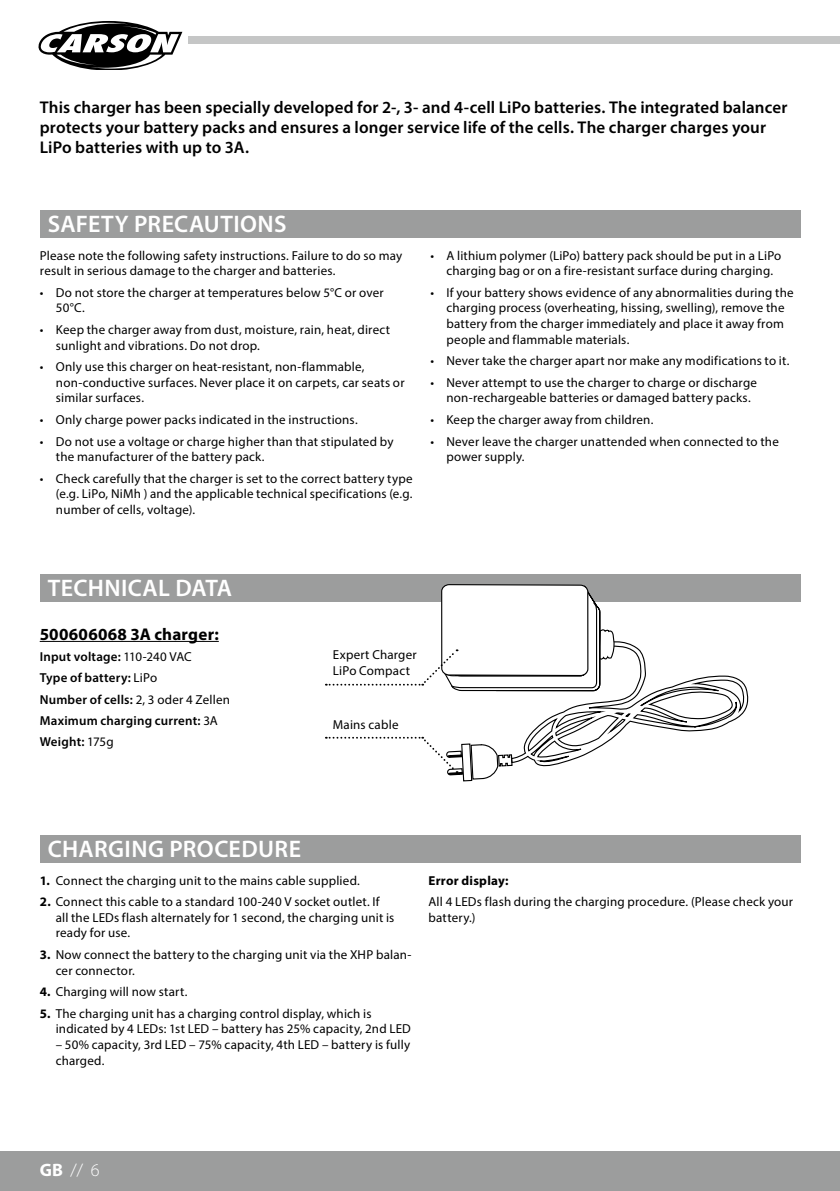
<style>
.page{position:relative;width:840px;height:1191px;background:#fff}
.page>*{position:absolute;margin:0;border:0;box-sizing:border-box;transform-origin:0 0}
.t1{font:600 24px "Myriad Pro";letter-spacing:.015em;color:#fff}
.t2{font:300 18px "Myriad Pro";color:#fff}
.t3{font:600 17px/20.4px "Myriad Pro";letter-spacing:.01em;color:#000}
.t4{font:700 17px "Myriad Pro";letter-spacing:.015em;color:#000}
.t5{font:13px/15.6px "Myriad Pro";letter-spacing:.015em;color:#000}
.t6{font:600 13px/21.2px "Myriad Pro";letter-spacing:.015em;color:#000}
.t7{font:700 13px "Myriad Pro";letter-spacing:.02em;color:#000}
.s1{font-weight:400}
.s2{font-weight:700}
</style>
<div class="page">
<hr style="left:839px;top:1151px;width:1px;height:40px;background:#9c9d9d">
<div style="left:0;top:1151px;width:839px;height:40px;background:#9c9d9d"></div>
<div style="left:188px;top:36px;width:651px;height:8px;background:#c5c6c6"></div>
<svg style="left:38px;top:21px;width:145px;height:48px"></svg>
<div style="left:40px;top:574px;width:759px;height:28px;background:#9c9d9d"></div>
<hr style="left:40px;top:641px;width:179px;height:1px;background:#000">
<div style="left:40px;top:210px;width:759px;height:28px;background:#9c9d9d"></div>
<div style="left:40px;top:835px;width:759px;height:27px;background:#9c9d9d"></div>
<svg style="left:325px;top:584px;width:424px;height:198px"></svg>
<h3 class="t3" style="left:40px;top:96px;width:748px">This charger has been specially developed for 2-, 3- and 4-cell LiPo batteries. The integrated balancer protects your battery packs and ensures a longer service life of the cells. The charger charges your<br>LiPo batteries with up to 3A.</h3>
<h1 class="t1" style="left:48px;top:208px;width:237px">Safety Precautions</h1>
<p class="t5" style="left:40px;top:247px;width:363px">Please note the following safety instructions. Failure to do so may result in serious damage to the charger and batteries.</p>
<p class="t5" style="left:56px;top:284px;width:329px;text-indent:-16px">• Do not store the charger at temperatures below 5°C or over<br>50°C.</p>
<p class="t5" style="left:56px;top:321px;width:335px;text-indent:-16px">• Keep the charger away from dust, moisture, rain, heat, direct sunlight and vibrations. Do not drop.</p>
<p class="t5" style="left:56px;top:359px;width:350px;text-indent:-16px">• Only use this charger on heat-resistant, non-flammable, non-conductive surfaces. Never place it on carpets, car seats or similar surfaces.</p>
<p class="t5" style="left:40px;top:411px;width:319px">• Only charge power packs indicated in the instructions.</p>
<p class="t5" style="left:56px;top:433px;width:339px;text-indent:-16px">• Do not use a voltage or charge higher than that stipulated by the manufacturer of the battery pack.</p>
<p class="t5" style="left:56px;top:470px;width:358px;text-align:justify;text-indent:-16px">• Check carefully that the charger is set to the correct battery type (e.g. LiPo, NiMh ) and the applicable technical specifications (e.g. number of cells, voltage).</p>
<p class="t5" style="left:430px;top:247px;width:352px;text-align:center">• A lithium polymer (LiPo) battery pack should be put in a LiPo charging bag or on a fire-resistant surface during charging.</p>
<p class="t5" style="left:446px;top:284px;width:348px;text-indent:-16px">• If your battery shows evidence of any abnormalities during the charging process (overheating, hissing, swelling), remove the battery from the charger immediately and place it away from people and flammable materials.</p>
<p class="t5" style="left:430px;top:353px;width:360px">• Never take the charger apart nor make any modifications to it.</p>
<p class="t5" style="left:446px;top:374px;width:312px;text-indent:-16px">• Never attempt to use the charger to charge or discharge non-rechargeable batteries or damaged battery packs.</p>
<p class="t5" style="left:430px;top:411px;width:224px">• Keep the charger away from children.</p>
<p class="t5" style="left:446px;top:433px;width:334px;text-indent:-16px">• Never leave the charger unattended when connected to the power supply.</p>
<h1 class="t1" style="left:48px;top:572px;width:186px">Technical Data</h1>
<h3 class="t4" style="left:40px;top:623px;width:180px">500606068 3A charger:</h3>
<p class="t6" style="left:40px;top:645px;width:192px">Input voltage: <span class="s1">110-240 VAC<br></span>Type of battery: <span class="s1">LiPo<br></span>Number of cells: <span class="s1">2, 3 oder 4 Zellen<br></span>Maximum charging current: <span class="s1">3A<br></span>Weight: <span class="s1">175g</span></p>
<p class="t5" style="left:333px;top:647px;width:85px">Expert Charger<br>LiPo Compact</p>
<p class="t5" style="left:333px;top:716px;width:67px">Mains cable</p>
<h1 class="t1" style="left:48px;top:833px;width:254px">Charging procedure</h1>
<p class="t5" style="left:40px;top:872px;width:321px"><span class="s2">1.</span> Connect the charging unit to the mains cable supplied.</p>
<p class="t5" style="left:56px;top:893px;width:340px;text-indent:-16px"><span class="s2">2.</span> Connect this cable to a standard 100-240 V socket outlet. If all the LEDs flash alternately for 1 second, the charging unit is ready for use.</p>
<p class="t5" style="left:56px;top:946px;width:357px;text-indent:-16px"><span class="s2">3.</span> Now connect the battery to the charging unit via the XHP balan&shy;cer connector.</p>
<p class="t5" style="left:40px;top:983px;width:149px"><span class="s2">4.</span> Charging will now start.</p>
<p class="t5" style="left:56px;top:1005px;width:356px;text-indent:-16px"><span class="s2">5.</span> The charging unit has a charging control display, which is indicated by 4 LEDs: 1st LED – battery has 25% capacity, 2nd LED</p>
<p class="t5" style="left:56px;top:1036px;width:356px">– 50% capacity, 3rd LED – 75% capacity, 4th LED – battery is fully charged.</p>
<p class="t7" style="left:428px;top:871px;width:81px">Error display:</p>
<p class="t5" style="left:428px;top:893px;width:366px">All 4 LEDs flash during the charging procedure. (Please check your battery.)</p>
<h2 class="t2" style="left:40px;top:1159px;width:61px"><span class="s2">GB</span> // 6</h2>
</div>
